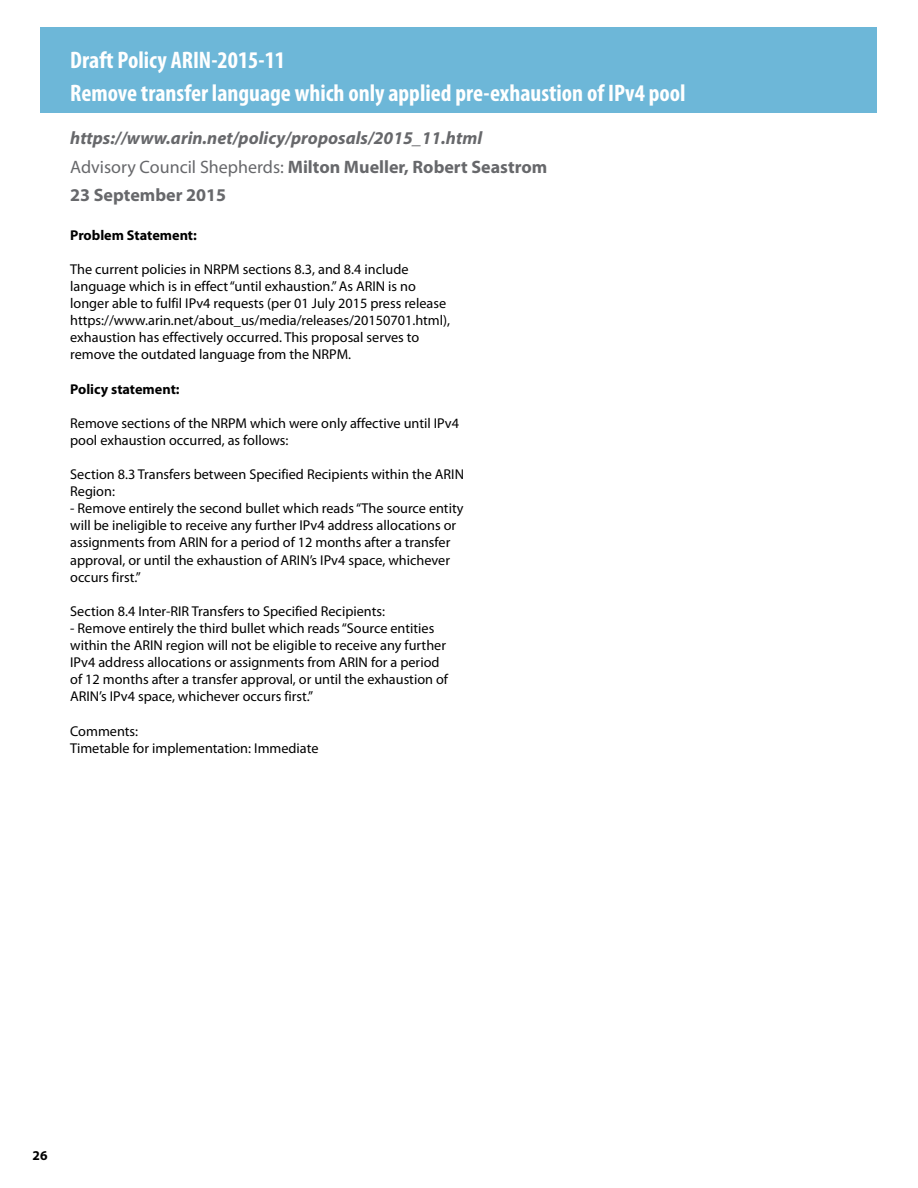
<style>
.page{position:relative;width:918px;height:1188px;background:#fff}
.page>*{position:absolute;margin:0;border:0;box-sizing:border-box;transform-origin:0 0}
.t1{font:700 condensed 24px/33.2px "Myriad Pro";color:#fff}
.t2{font:italic 700 18px/28.3px "Myriad Pro";color:#67686b}
.t3{font:14.25px/17.1px "Myriad Pro";color:#000}
.t4{font:700 14.25px "Myriad Pro";color:#000}
.t5{font:700 13.5px "Myriad Pro";color:#000}
.s1{font-weight:400;font-style:normal}
.s2{font-style:normal}
</style>
<div class="page">
<div style="left:40px;top:27px;width:838px;height:86px;background:#6db7d8"></div>
<h1 class="t1" style="left:70px;top:43px;width:617px">Draft Policy ARIN-2015-11<br>Remove transfer language which only applied pre-exhaustion of IPv4 pool</h1>
<p class="t2" style="left:70px;top:124px;width:479px">https://www.arin.net/policy/proposals/2015_11.html<br><span class="s1">Advisory Council Shepherds:</span> <span class="s2">Milton Mueller, Robert Seastrom<br>23 September 2015</span></p>
<p class="t4" style="left:70px;top:226px;width:128px">Problem Statement:</p>
<p class="t3" style="left:70px;top:260px;width:382px">The current policies in NRPM sections 8.3, and 8.4 include language which is in effect “until exhaustion.” As ARIN is no longer able to fulfil IPv4 requests (per 01 July 2015 press release https://www.arin.net/about_us/media/releases/20150701.html), exhaustion has effectively occurred. This proposal serves to remove the outdated language from the NRPM.</p>
<p class="t4" style="left:70px;top:379px;width:111px">Policy statement:</p>
<p class="t3" style="left:70px;top:414px;width:390px">Remove sections of the NRPM which were only affective until IPv4 pool exhaustion occurred, as follows:</p>
<p class="t3" style="left:70px;top:465px;width:395px">Section 8.3 Transfers between Specified Recipients within the ARIN<br>Region:</p>
<p class="t3" style="left:70px;top:500px;width:395px">- Remove entirely the second bullet which reads “The source entity will be ineligible to receive any further IPv4 address allocations or assignments from ARIN for a period of 12 months after a transfer approval, or until the exhaustion of ARIN’s IPv4 space, whichever occurs first.”</p>
<p class="t3" style="left:70px;top:602px;width:316px">Section 8.4 Inter-RIR Transfers to Specified Recipients:</p>
<p class="t3" style="left:70px;top:619px;width:379px">- Remove entirely the third bullet which reads “Source entities within the ARIN region will not be eligible to receive any further IPv4 address allocations or assignments from ARIN for a period of 12 months after a transfer approval, or until the exhaustion of ARIN’s IPv4 space, whichever occurs first.”</p>
<p class="t3" style="left:70px;top:722px;width:250px">Comments:<br>Timetable for implementation: Immediate</p>
<p class="t5" style="left:33px;top:1146px;width:16px">26</p>
</div>
